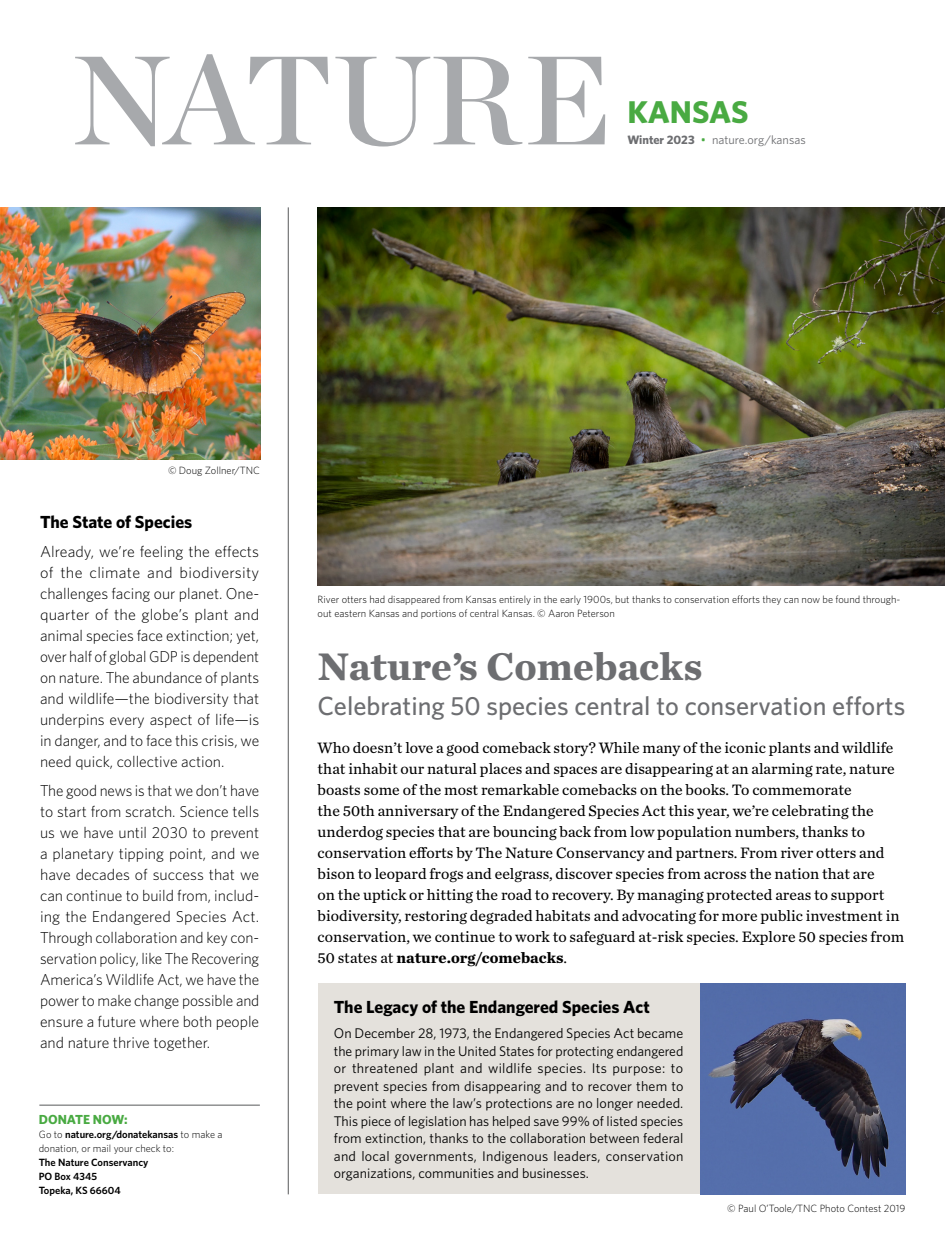
<style>
.page{position:relative;width:945px;height:1260px;background:#fff}
.page>*{position:absolute;margin:0;border:0;box-sizing:border-box;transform-origin:0 0}
.t1{font:700 40.25px "Chronicle Text G2";color:#6d6e71}
.t2{font:700 31.5px "Whitney";color:#49aa42}
.t3{font:500 26.25px "Whitney";color:#6d6e71}
.t4{font:700 17.5px "Whitney";color:#000}
.t5{font:15.75px/21px "Chronicle Text G2";color:#000}
.t6{font:300 15.75px/21px "Whitney";color:#000;text-align:justify}
.t7{font:14px/17.5px "Whitney";color:#000;text-align:justify}
.t8{font:700 13.12px "Whitney";color:#49aa42}
.t9{font:12.25px "Whitney";color:#6d6e71}
.t10{font:300 10.5px/14px "Whitney";color:#000}
.t11{font:600 10.5px/14px "Whitney";color:#000}
.s1{font-weight:700}
.s2{color:#49aa42}
.s3{font-weight:600}
</style>
<div class="page">
<div style="left:318px;top:984px;width:588px;height:210px;background:#e4e1dc"></div>
<svg style="left:75px;top:54px;width:530px;height:93px"></svg>
<img style="left:0;top:207px;width:261px;height:252px">
<img style="left:318px;top:207px;width:627px;height:379px">
<img style="left:701px;top:983px;width:205px;height:211px">
<hr style="left:288px;top:207px;width:1px;height:987px;background:#58595b">
<hr style="left:39px;top:1105px;width:221px;height:1px;background:#58595b">
<h2 class="t2" style="left:627px;top:91px;width:123px">KANSAS</h2>
<p class="t9" style="left:627px;top:132px;width:180px"><span class="s1">Winter 2023</span> <span class="s2">•</span> nature.org/kansas</p>
<p class="t10" style="left:168px;top:463px;width:93px">© Doug Zollner/TNC</p>
<p class="t4" style="left:40px;top:510px;width:154px">The State of Species</p>
<p class="t6" style="left:40px;top:541px;width:221px">Already, we’re feeling the effects of the climate and biodiversity challenges facing our planet. One&shy;quarter of the globe’s plant and animal species face extinction; yet, over half of global GDP is dependent on nature. The abundance of plants and wildlife—the biodiversity that underpins every aspect of life—is in danger, and to face this crisis, we need quick, collective action.</p>
<p class="t6" style="left:40px;top:779px;width:221px">The good news is that we don’t have to start from scratch. Science tells us we have until 2030 to prevent a planetary tipping point, and we have decades of success that we can continue to build from, includ&shy;ing the Endangered Species Act.<br>Through collaboration and key con&shy;servation policy, like The Recovering America’s Wildlife Act, we have the power to make change possible and ensure a future where both people and nature thrive together.</p>
<p class="t8" style="left:39px;top:1111px;width:90px">DONATE NOW:</p>
<p class="t10" style="left:39px;top:1127px;width:185px">Go to <span class="s3">nature.org/donatekansas</span> to make a donation, or mail your check to:</p>
<p class="t11" style="left:39px;top:1156px;width:111px">The Nature Conservancy<br>PO Box 4345<br>Topeka, KS 66604</p>
<p class="t10" style="left:318px;top:592px;width:584px">River otters had disappeared from Kansas entirely in the early 1900s, but thanks to conservation efforts they can now be found through&shy;out eastern Kansas and portions of central Kansas. © Aaron Peterson</p>
<h1 class="t1" style="left:318px;top:634px;width:386px">Nature’s Comebacks</h1>
<h3 class="t3" style="left:318px;top:688px;width:589px">Celebrating 50 species central to conservation efforts</h3>
<p class="t5" style="left:318px;top:737px;width:588px">Who doesn’t love a good comeback story? While many of the iconic plants and wildlife that inhabit our natural places and spaces are disappearing at an alarming rate, nature boasts some of the most remarkable comebacks on the books. To commemorate<br>the 50th anniversary of the Endangered Species Act this year, we’re celebrating the underdog species that are bouncing back from low population numbers, thanks to conservation efforts by The Nature Conservancy and partners. From river otters and bison to leopard frogs and eelgrass, discover species from across the nation that are<br>on the uptick or hitting the road to recovery. By managing protected areas to support biodiversity, restoring degraded habitats and advocating for more public investment in conservation, we continue to work to safeguard at-risk species. Explore 50 species from 50 states at <span class="s1">nature.org/comebacks</span>.</p>
<p class="t4" style="left:334px;top:995px;width:317px">The Legacy of the Endangered Species Act</p>
<p class="t7" style="left:334px;top:1024px;width:351px">On December 28, 1973, the Endangered Species Act became the primary law in the United States for protecting endangered or threatened plant and wildlife species. Its purpose: to prevent species from disappearing and to recover them to the point where the law’s protections are no longer needed.<br>This piece of legislation has helped save 99% of listed species from extinction, thanks to the collaboration between federal and local governments, Indigenous leaders, conservation organizations, communities and businesses.</p>
<p class="t10" style="left:727px;top:1201px;width:180px">© Paul O’Toole/TNC Photo Contest 2019</p>
</div>
